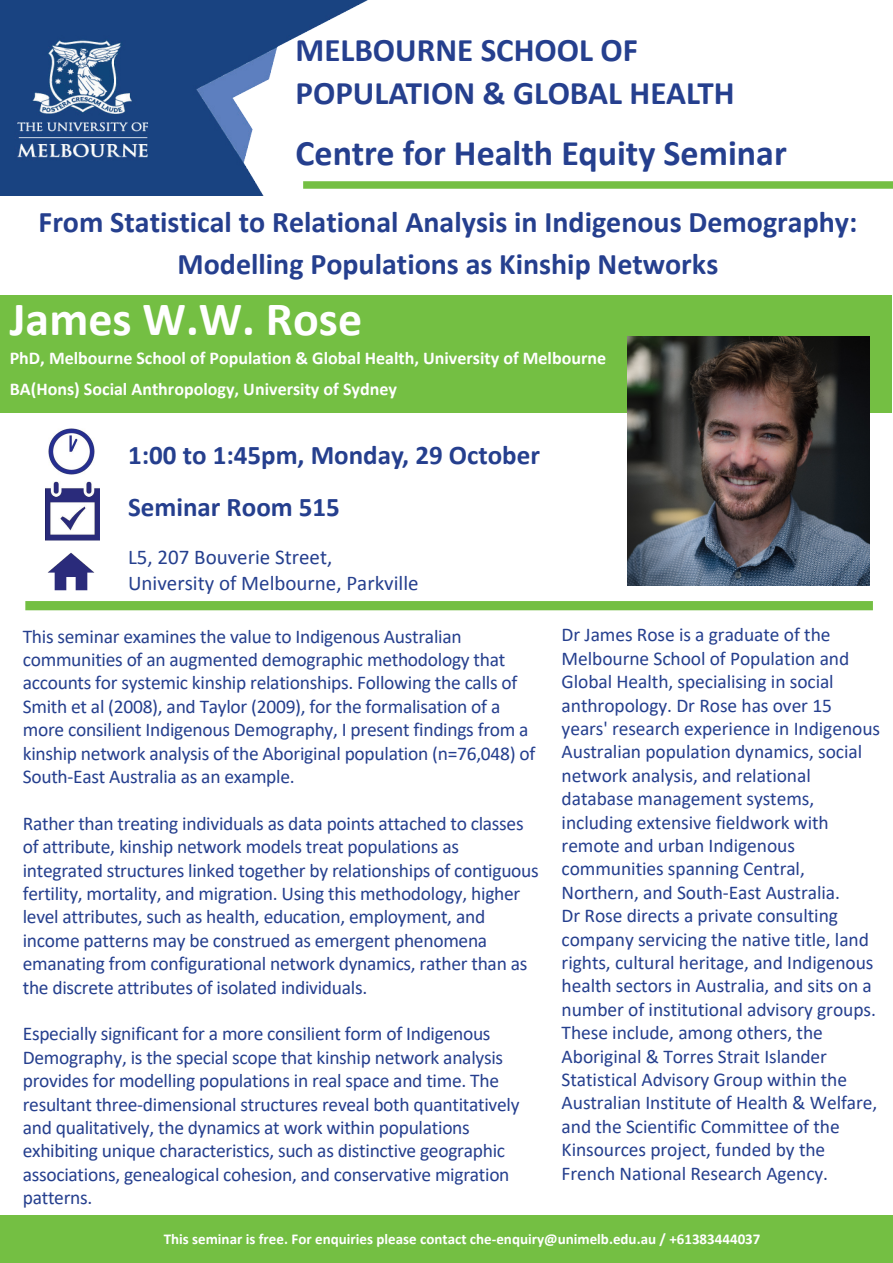
<style>
.page{position:relative;width:893px;height:1263px;background:#fff}
.page>*{position:absolute;margin:0;border:0;box-sizing:border-box;transform-origin:0 0}
.t1{font:700 48px "Calibri";color:#fff}
.t2{font:700 36px "Calibri";color:#253f8e}
.t3{font:700 33px/43.2px "Calibri";color:#253f8e}
.t4{font:700 30px/42.8px "Calibri";color:#253f8e;text-align:center}
.t5{font:700 27px/52.5px "Calibri";color:#253f8e}
.t6{font:21px/25.2px "Calibri";color:#253f8e}
.t7{font:19.5px/23.4px "Calibri";letter-spacing:-.015em;color:#253f8e}
.t8{font:700 18px/30.5px "Calibri";color:#fff}
.t9{font:700 15px "Calibri";color:#fff}
</style>
<div class="page">
<div style="left:0;top:295px;width:892px;height:118px;background:#74bf43"></div>
<img style="left:45px;top:481px;width:54px;height:59px">
<img style="left:47px;top:552px;width:48px;height:39px">
<div style="left:0;top:1216px;width:893px;height:47px;background:#74bf43"></div>
<img style="left:0;top:0;width:368px;height:196px">
<div style="left:303px;top:181px;width:590px;height:8px;background:#74bf43"></div>
<div style="left:25px;top:601px;width:848px;height:10px;background:#74bf43"></div>
<img style="left:627px;top:336px;width:243px;height:249px">
<img style="left:48px;top:428px;width:47px;height:47px">
<h3 class="t3" style="left:296px;top:28px;width:441px">MELBOURNE SCHOOL OF<br>POPULATION &amp; GLOBAL HEALTH</h3>
<h2 class="t2" style="left:296px;top:130px;width:493px">Centre for Health Equity Seminar</h2>
<h3 class="t4" style="left:39px;top:200px;width:820px">From Statistical to Relational Analysis in Indigenous Demography:<br>Modelling Populations as Kinship Networks</h3>
<h1 class="t1" style="left:10px;top:285px;width:354px">James W.W. Rose</h1>
<p class="t8" style="left:10px;top:343px;width:598px">PhD, Melbourne School of Population &amp; Global Health, University of Melbourne<br>BA(Hons) Social Anthropology, University of Sydney</p>
<h3 class="t5" style="left:128px;top:428px;width:413px">1:00 to 1:45pm, Monday, 29 October<br>Seminar Room 515</h3>
<p class="t6" style="left:128px;top:544px;width:292px">L5, 207 Bouverie Street,<br>University of Melbourne, Parkville</p>
<p class="t7" style="left:23px;top:624px;width:514px">This seminar examines the value to Indigenous Australian communities of an augmented demographic methodology that accounts for systemic kinship relationships. Following the calls of Smith et al (2008), and Taylor (2009), for the formalisation of a more consilient Indigenous Demography, I present findings from a kinship network analysis of the Aboriginal population (n=76,048) of South-East Australia as an example.</p>
<p class="t7" style="left:23px;top:811px;width:518px">Rather than treating individuals as data points attached to classes of attribute, kinship network models treat populations as integrated structures linked together by relationships of contiguous fertility, mortality, and migration. Using this methodology, higher level attributes, such as health, education, employment, and income patterns may be construed as emergent phenomena emanating from configurational network dynamics, rather than as the discrete attributes of isolated individuals.</p>
<p class="t7" style="left:23px;top:1022px;width:498px">Especially significant for a more consilient form of Indigenous Demography, is the special scope that kinship network analysis provides for modelling populations in real space and time. The resultant three-dimensional structures reveal both quantitatively and qualitatively, the dynamics at work within populations exhibiting unique characteristics, such as distinctive geographic associations, genealogical cohesion, and conservative migration patterns.</p>
<p class="t7" style="left:562px;top:623px;width:320px">Dr James Rose is a graduate of the Melbourne School of Population and Global Health, specialising in social anthropology. Dr Rose has over 15 years' research experience in Indigenous Australian population dynamics, social network analysis, and relational database management systems, including extensive fieldwork with remote and urban Indigenous communities spanning Central, Northern, and South-East Australia.<br>Dr Rose directs a private consulting company servicing the native title, land rights, cultural heritage, and Indigenous health sectors in Australia, and sits on a number of institutional advisory groups.<br>These include, among others, the Aboriginal &amp; Torres Strait Islander Statistical Advisory Group within the Australian Institute of Health &amp; Welfare, and the Scientific Committee of the Kinsources project, funded by the French National Research Agency.</p>
<p class="t9" style="left:164px;top:1228px;width:598px">This seminar is free. For enquiries please contact che-enquiry@unimelb.edu.au / +61383444037</p>
</div>
